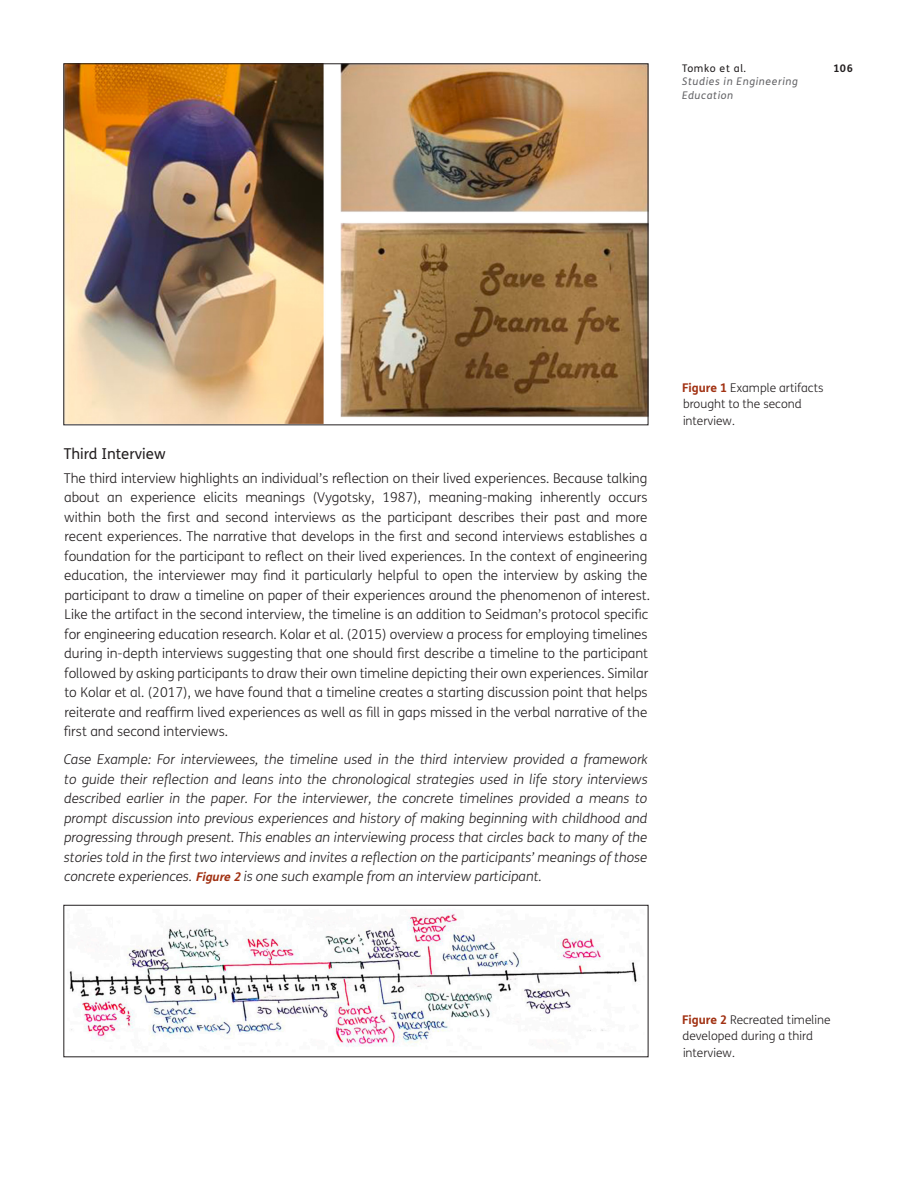
<style>
.page{position:relative;width:918px;height:1188px;background:#fff}
.page>*{position:absolute;margin:0;border:0;box-sizing:border-box;transform-origin:0 0}
.t1{font:15px "FS Me";color:#231f20}
.Body_Copy{font:300 13.5px/19.5px "FS Me";color:#231f20}
.Body_Copy-2{font:italic 300 13.5px/19.5px "FS Me";color:#231f20;text-align:justify}
.Figure_copy{font:300 12px/16.5px "FS Me";color:#231f20}
.t2{font:italic 10.5px/13.5px "FS Me";letter-spacing:.06em;color:#636366}
.t3{font:10.5px "FS Me";letter-spacing:.06em;color:#231f20}
.t4{font:700 10.5px "FS Me";color:#231f20}
.s1{font-weight:700;font-size:12px;color:#a13112}
.s2{font-weight:700;color:#a13112}
</style>
<div class="page">
<img style="left:65px;top:65px;width:581px;height:358px">
<img style="left:69px;top:910px;width:568px;height:137px">
<div style="left:63px;top:905px;width:585px;height:152px;border:1px solid #231f20"></div>
<p class="t3" style="left:682px;top:62px;width:66px">Tomko et al.</p>
<p class="t4" style="left:834px;top:61px;width:21px">106</p>
<p class="t2" style="left:682px;top:75px;width:117px">Studies in Engineering<br>Education</p>
<h3 class="t1" style="left:64px;top:445px;width:103px">Third Interview</h3>
<p class="Body_Copy" style="left:64px;top:469px;width:588px">The third interview highlights an individual’s reflection on their lived experiences. Because talking about an experience elicits meanings (Vygotsky, 1987), meaning-making inherently occurs within both the first and second interviews as the participant describes their past and more recent experiences. The narrative that develops in the first and second interviews establishes a foundation for the participant to reflect on their lived experiences. In the context of engineering education, the interviewer may find it particularly helpful to open the interview by asking the participant to draw a timeline on paper of their experiences around the phenomenon of interest.<br>Like the artifact in the second interview, the timeline is an addition to Seidman’s protocol specific for engineering education research. Kolar et al. (2015) overview a process for employing timelines during in-depth interviews suggesting that one should first describe a timeline to the participant followed by asking participants to draw their own timeline depicting their own experiences. Similar to Kolar et al. (2017), we have found that a timeline creates a starting discussion point that helps reiterate and reaffirm lived experiences as well as fill in gaps missed in the verbal narrative of the first and second interviews.</p>
<p class="Body_Copy-2" style="left:64px;top:750px;width:586px">Case Example: For interviewees, the timeline used in the third interview provided a framework to guide their reflection and leans into the chronological strategies used in life story interviews described earlier in the paper. For the interviewer, the concrete timelines provided a means to prompt discussion into previous experiences and history of making beginning with childhood and progressing through present. This enables an interviewing process that circles back to many of the stories told in the first two interviews and invites a reflection on the participants’ meanings of those concrete experiences. <span class="s1">Figure 2</span> is one such example from an interview participant.</p>
<p class="Figure_copy" style="left:682px;top:380px;width:143px"><span class="s2">Figure 1</span> Example artifacts brought to the second interview.</p>
<p class="Figure_copy" style="left:682px;top:1012px;width:150px"><span class="s2">Figure 2</span> Recreated timeline developed during a third interview.</p>
</div>
